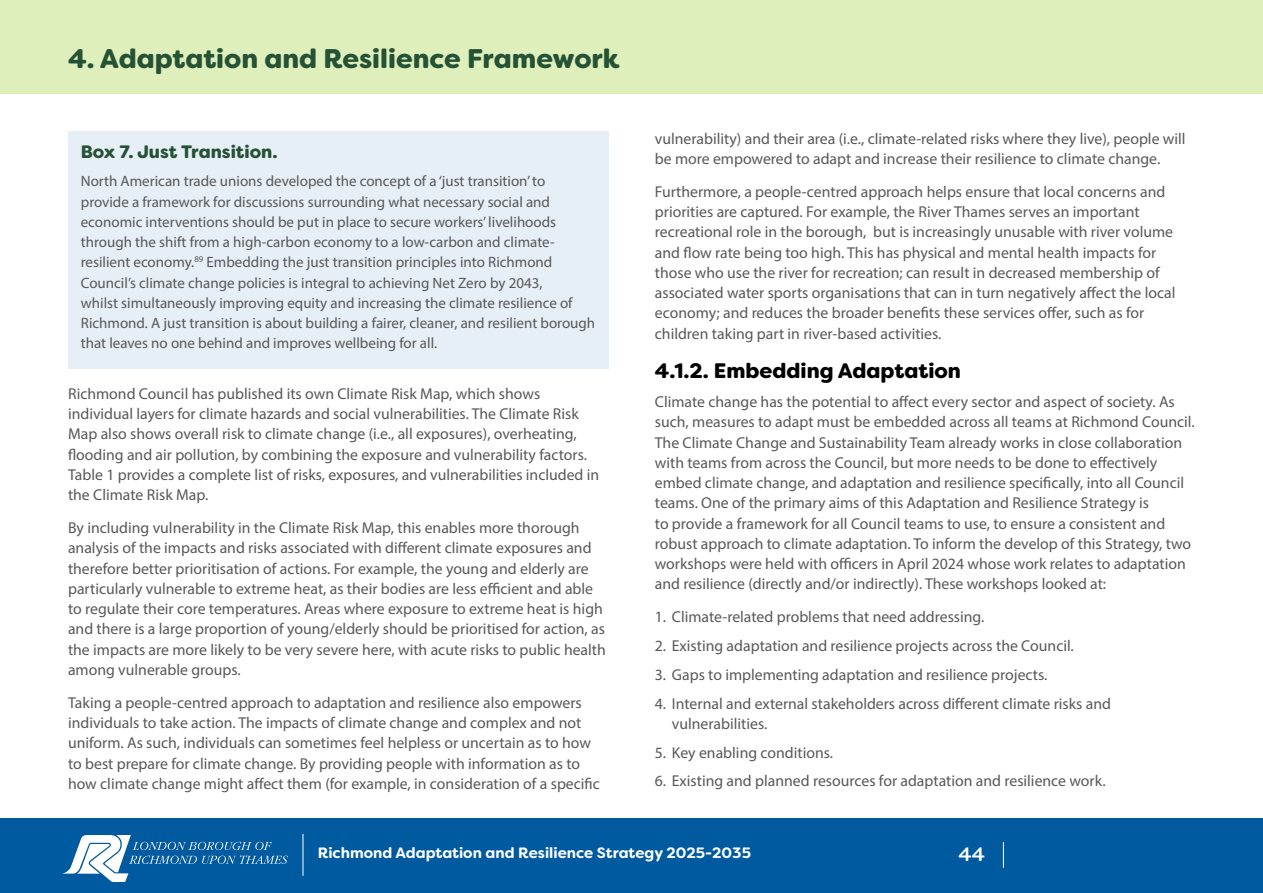
<style>
.page{position:relative;width:1263px;height:893px;background:#fff}
.page>*{position:absolute;margin:0;border:0;box-sizing:border-box;transform-origin:0 0}
.t1{font:900 27px "Filson Soft";color:#255235}
.Sub_Level_2_Black_text{font:900 21px "Filson Soft";color:#000}
.t2{font:500 19.5px "Filson Soft";color:#fff}
.Sub_Level_3_Box_headings{font:900 18px "Filson Soft";color:#255235}
.Body{font:15.75px/20.2px "Myriad Pro";color:#585858}
.Body-2{font:15px/20.2px "Myriad Pro";color:#585858}
.t3{font:700 15px "Filson Soft";color:#fff}
</style>
<div class="page">
<div style="left:0;top:0;width:1263px;height:94px;background:#deefbc"></div>
<div style="left:68px;top:132px;width:540px;height:237px;background:#e6eef6"></div>
<div style="left:0;top:816px;width:1263px;height:77px;background:#005aa0"></div>
<svg style="left:1003px;top:842px;width:1px;height:26px"></svg>
<hr style="left:0;top:815px;width:1263px;height:2px;background:#fff">
<svg style="left:62px;top:835px;width:226px;height:47px"></svg>
<hr style="left:303px;top:834px;width:1px;height:42px;background:#fff">
<h1 class="t1" style="left:68px;top:41px;width:553px">4. Adaptation and Resilience Framework</h1>
<p class="Sub_Level_3_Box_headings" style="left:81px;top:140px;width:198px">Box 7. Just Transition.</p>
<p class="Body-2" style="left:81px;top:171px;width:516px">North American trade unions developed the concept of a ‘just transition’ to provide a framework for discussions surrounding what necessary social and economic interventions should be put in place to secure workers’ livelihoods through the shift from a high-carbon economy to a low-carbon and climate&shy;resilient economy.<sup>89</sup> Embedding the just transition principles into Richmond Council’s climate change policies is integral to achieving Net Zero by 2043,<br>whilst simultaneously improving equity and increasing the climate resilience of Richmond. A just transition is about building a fairer, cleaner, and resilient borough that leaves no one behind and improves wellbeing for all.</p>
<p class="Body" style="left:68px;top:383px;width:533px">Richmond Council has published its own Climate Risk Map, which shows individual layers for climate hazards and social vulnerabilities. The Climate Risk Map also shows overall risk to climate change (i.e., all exposures), overheating, flooding and air pollution, by combining the exposure and vulnerability factors.<br>Table 1 provides a complete list of risks, exposures, and vulnerabilities included in the Climate Risk Map.</p>
<p class="Body" style="left:68px;top:517px;width:539px">By including vulnerability in the Climate Risk Map, this enables more thorough analysis of the impacts and risks associated with different climate exposures and therefore better prioritisation of actions. For example, the young and elderly are particularly vulnerable to extreme heat, as their bodies are less efficient and able to regulate their core temperatures. Areas where exposure to extreme heat is high and there is a large proportion of young/elderly should be prioritised for action, as the impacts are more likely to be very severe here, with acute risks to public health among vulnerable groups.</p>
<p class="Body" style="left:68px;top:692px;width:533px">Taking a people-centred approach to adaptation and resilience also empowers individuals to take action. The impacts of climate change and complex and not uniform. As such, individuals can sometimes feel helpless or uncertain as to how to best prepare for climate change. By providing people with information as to how climate change might affect them (for example, in consideration of a specific</p>
<p class="Body" style="left:655px;top:128px;width:532px">vulnerability) and their area (i.e., climate-related risks where they live), people will be more empowered to adapt and increase their resilience to climate change.</p>
<p class="Body" style="left:655px;top:181px;width:522px">Furthermore, a people-centred approach helps ensure that local concerns and priorities are captured. For example, the River Thames serves an important recreational role in the borough, but is increasingly unusable with river volume and flow rate being too high. This has physical and mental health impacts for those who use the river for recreation; can result in decreased membership of associated water sports organisations that can in turn negatively affect the local economy; and reduces the broader benefits these services offer, such as for children taking part in river-based activities.</p>
<p class="Sub_Level_2_Black_text" style="left:655px;top:357px;width:308px">4.1.2. Embedding Adaptation</p>
<p class="Body" style="left:655px;top:391px;width:541px">Climate change has the potential to affect every sector and aspect of society. As such, measures to adapt must be embedded across all teams at Richmond Council.<br>The Climate Change and Sustainability Team already works in close collaboration with teams from across the Council, but more needs to be done to effectively embed climate change, and adaptation and resilience specifically, into all Council teams. One of the primary aims of this Adaptation and Resilience Strategy is<br>to provide a framework for all Council teams to use, to ensure a consistent and robust approach to climate adaptation. To inform the develop of this Strategy, two workshops were held with officers in April 2024 whose work relates to adaptation and resilience (directly and/or indirectly). These workshops looked at:</p>
<p class="Body" style="left:655px;top:607px;width:331px">1. Climate-related problems that need addressing.</p>
<p class="Body" style="left:655px;top:635px;width:420px">2. Existing adaptation and resilience projects across the Council.</p>
<p class="Body" style="left:655px;top:664px;width:394px">3. Gaps to implementing adaptation and resilience projects.</p>
<p class="Body" style="left:672px;top:693px;width:441px;text-indent:-17px">4. Internal and external stakeholders across different climate risks and vulnerabilities.</p>
<p class="Body" style="left:655px;top:742px;width:180px">5. Key enabling conditions.</p>
<p class="Body" style="left:655px;top:771px;width:452px">6. Existing and planned resources for adaptation and resilience work.</p>
<p class="t3" style="left:318px;top:843px;width:435px">Richmond Adaptation and Resilience Strategy 2025-2035</p>
<p class="t2" style="left:958px;top:842px;width:28px">44</p>
</div>
